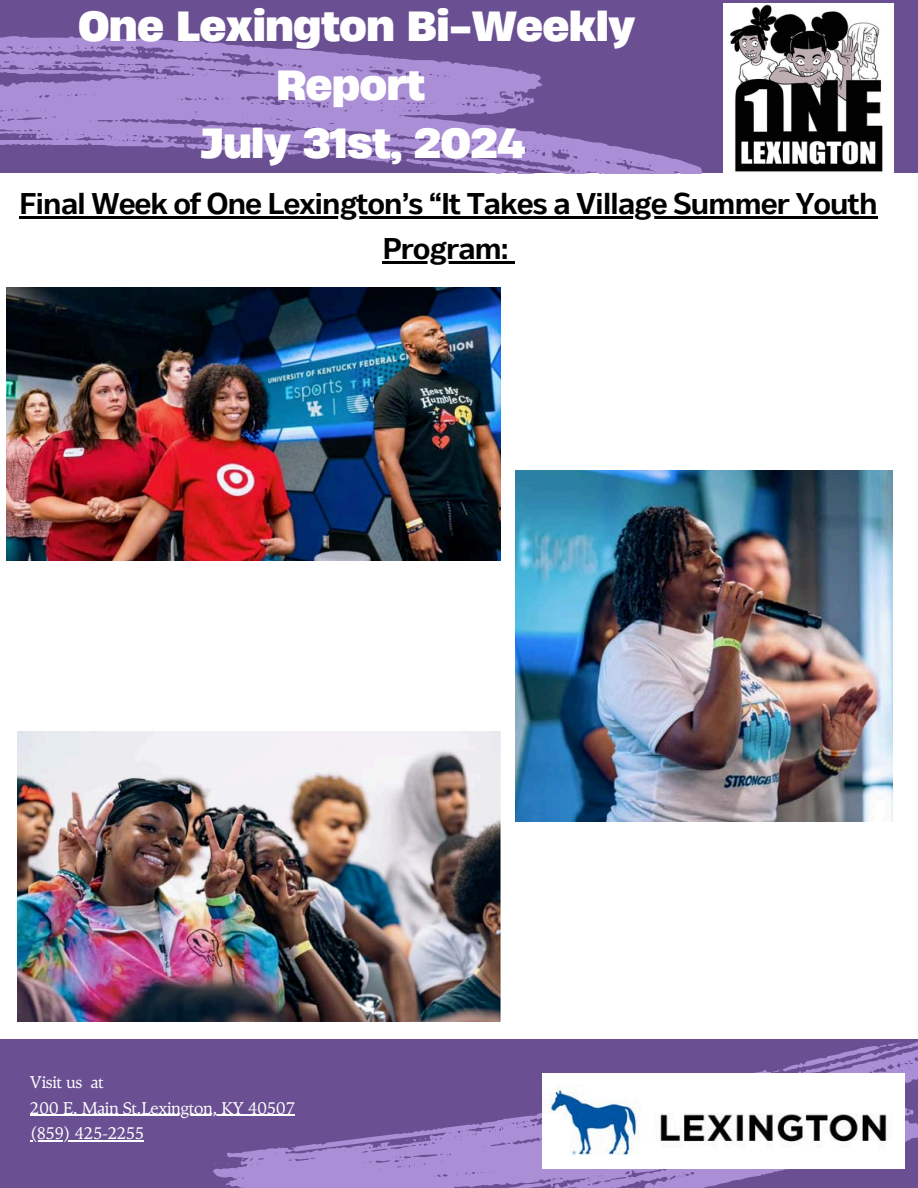
<style>
.page{position:relative;width:918px;height:1188px;background:#fff}
.page>*{position:absolute;margin:0;border:0;box-sizing:border-box;transform-origin:0 0}
.t1{font:700 39.6px/58.5px "Heading Now 76";letter-spacing:-.02em;color:#fff;text-align:center}
.t2{font:700 30px "Body Text";letter-spacing:-.02em;color:#000}
.t3{font:16.95px "TY Serif";letter-spacing:-.02em;color:#fff}
</style>
<div class="page">
<div style="left:0;top:0;width:918px;height:173px;background:#6a5092"></div>
<svg style="left:0;top:36px;width:702px;height:137px"></svg>
<div style="left:0;top:1039px;width:918px;height:149px;background:#6a5092"></div>
<hr style="left:30px;top:1115px;width:265px;height:1px;background:#fff">
<hr style="left:30px;top:1140px;width:41px;height:1px;background:#fff">
<svg style="left:50px;top:1021px;width:868px;height:167px"></svg>
<img style="left:542px;top:1074px;width:363px;height:94px">
<img style="left:723px;top:3px;width:170px;height:170px">
<img style="left:516px;top:470px;width:377px;height:351px">
<img style="left:7px;top:287px;width:494px;height:274px">
<img style="left:18px;top:732px;width:482px;height:290px">
<hr style="left:20px;top:217px;width:858px;height:2px;background:#000">
<hr style="left:383px;top:262px;width:125px;height:2px;background:#000">
<svg style="left:508px;top:262px;width:7px;height:2px"></svg>
<p class="t1" style="left:78px;top:-4px;width:559px">One Lexington Bi-Weekly<br>Report<br>July 31st, 2024</p>
<p class="t2" style="left:20px;top:187px;width:860px">Final Week of One Lexington’s “It Takes a Village Summer Youth</p>
<p class="t2" style="left:383px;top:232px;width:127px">Program:</p>
<p class="t3" style="left:30px;top:1072px;width:75px">Visit us at</p>
<p class="t3" style="left:30px;top:1098px;width:267px">200 E. Main St.Lexington, KY 40507</p>
<h1 class="t3" style="left:30px;top:1123px;width:116px">(859) 425-2255</h1>
</div>
